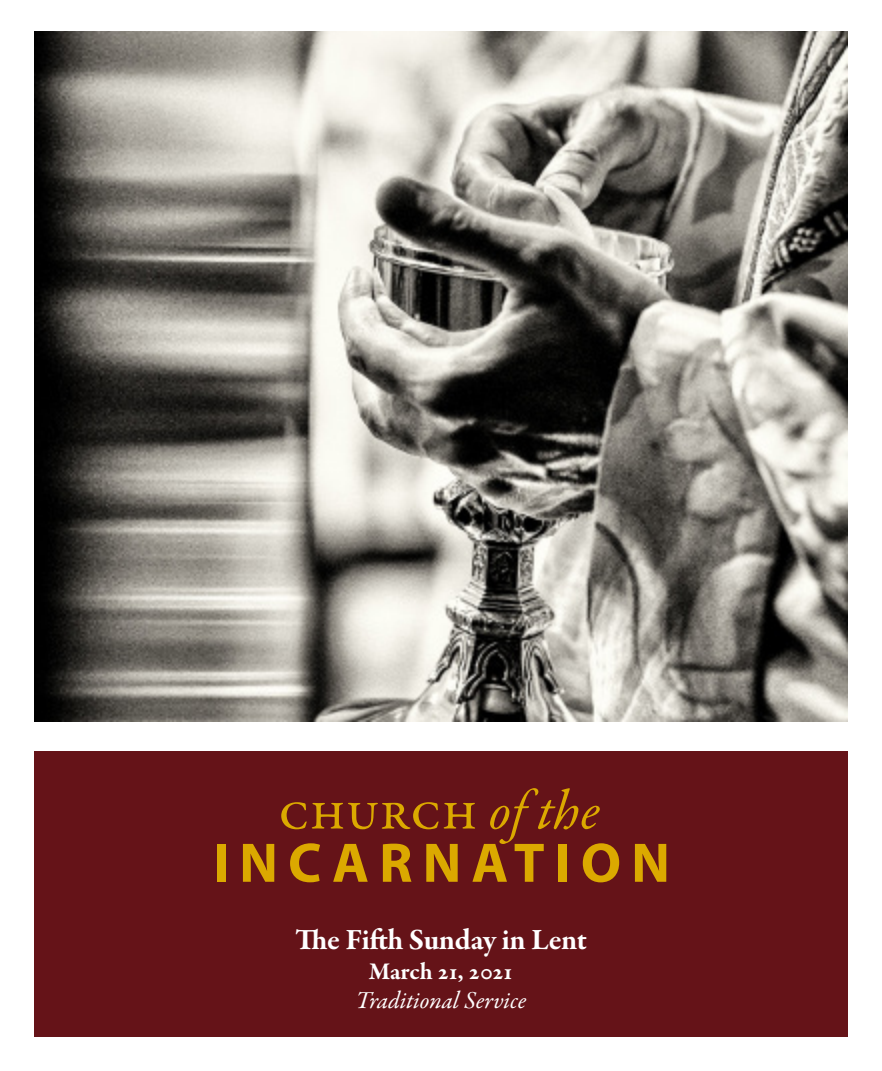
<style>
.page{position:relative;width:882px;height:1071px;background:#fff}
.page>*{position:absolute;margin:0;border:0;box-sizing:border-box;transform-origin:0 0}
.t1{font:56.18px "Garamond Premr Pro";color:#dba900}
.t2{font:700 56.18px "Myriad Pro";letter-spacing:.18em;color:#dba900}
.t3{font:700 30.1px "Garamond Premr Pro";color:#fff}
.t4{font:italic 24.5px "Garamond Premr Pro";letter-spacing:-.005em;color:#fff}
.t5{font:700 24.5px "Garamond Premr Pro";letter-spacing:-.01em;color:#fff}
.s1{font-style:italic}
</style>
<div class="page">
<div style="left:34px;top:751px;width:814px;height:286px;background:#651318"></div>
<img style="left:34px;top:32px;width:814px;height:690px">
<p class="t1" style="left:278px;top:777px;width:323px">church <span class="s1">of the</span></p>
<p class="t2" style="left:213px;top:826px;width:458px">INCARNATION</p>
<p class="t3" style="left:295px;top:921px;width:293px">The Fifth Sunday in Lent</p>
<p class="t5" style="left:369px;top:956px;width:146px">March 21, 2021</p>
<p class="t4" style="left:356px;top:985px;width:172px">Traditional Service</p>
</div>
